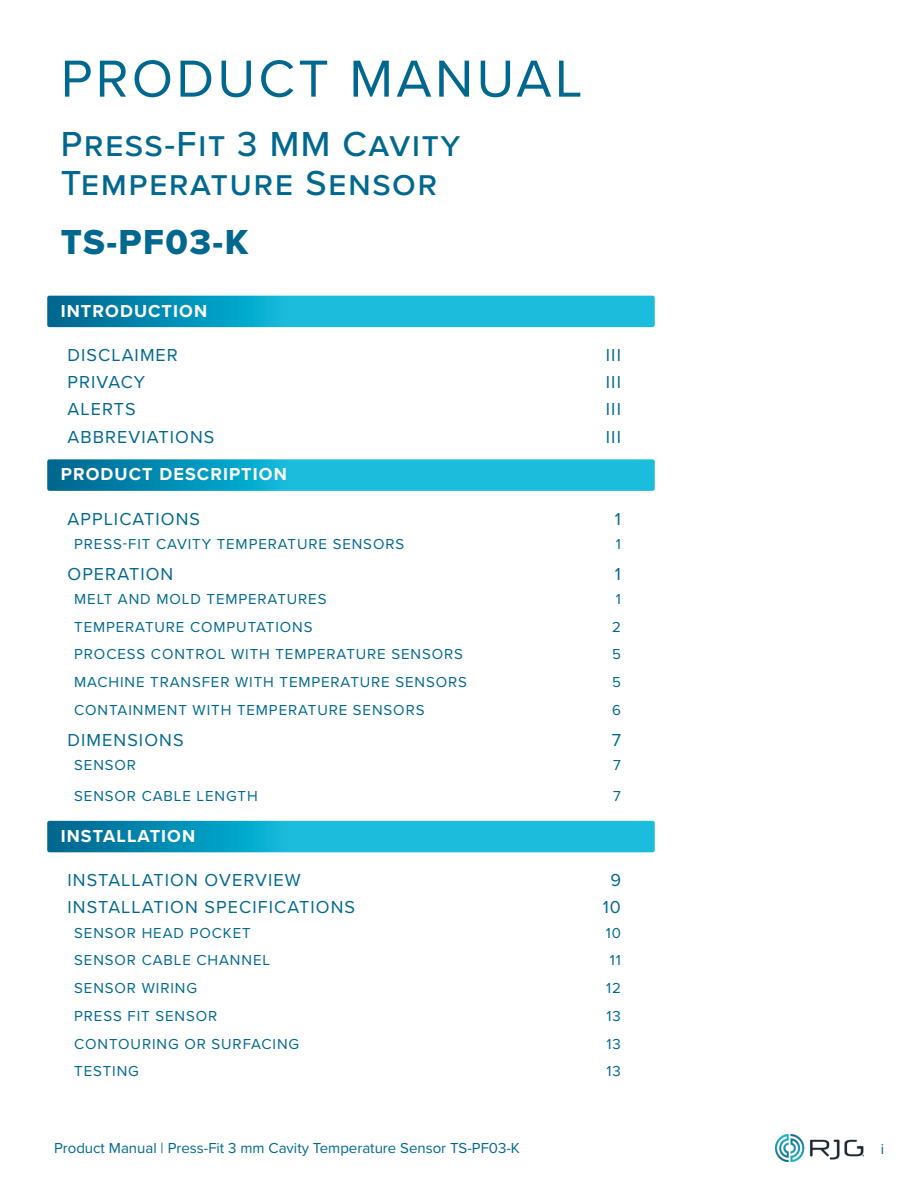
<style>
.page{position:relative;width:918px;height:1188px;background:#fff}
.page>*{position:absolute;margin:0;border:0;box-sizing:border-box;transform-origin:0 0}
.t1{font:54px "Proxima Nova";letter-spacing:.06em;color:#00688f}
.t2{font:500 36px/39px "Proxima Nova";letter-spacing:.04em;color:#00688f}
.t3{font:36px "Proxima Nova Extrabld";letter-spacing:.04em;color:#00688f}
.t4{font:18px "Proxima Nova";letter-spacing:.06em;color:#00688f}
.t5{font:700 18px "Proxima Nova";letter-spacing:.06em;color:#fff}
.t6{font:15px "Proxima Nova";letter-spacing:.06em;color:#00688f}
.t7{font:15px "Proxima Nova";color:#00688f}
</style>
<div class="page">
<img style="left:776px;top:1134px;width:88px;height:27px">
<svg style="left:47px;top:296px;width:608px;height:31px;background:#12a9cc"></svg>
<svg style="left:47px;top:459px;width:608px;height:32px;background:#15abcd"></svg>
<svg style="left:47px;top:821px;width:608px;height:31px;background:#12a9cc"></svg>
<h1 class="t1" style="left:61px;top:38px;width:523px">PRODUCT MANUAL</h1>
<h2 class="t2" style="left:61px;top:123px;width:401px">Press‑Fit 3 MM Cavity<br>Temperature Sensor</h2>
<h2 class="t3" style="left:61px;top:215px;width:189px">TS‑PF03‑K</h2>
<p class="t5" style="left:61px;top:297px;width:148px">INTRODUCTION</p>
<p class="t4" style="left:68px;top:341px;width:112px">DISCLAIMER</p>
<p class="t4" style="left:606px;top:341px;width:17px">III</p>
<p class="t4" style="left:68px;top:369px;width:79px">PRIVACY</p>
<p class="t4" style="left:606px;top:369px;width:17px">III</p>
<p class="t4" style="left:68px;top:396px;width:70px">ALERTS</p>
<p class="t4" style="left:606px;top:396px;width:17px">III</p>
<p class="t4" style="left:68px;top:423px;width:149px">ABBREVIATIONS</p>
<p class="t4" style="left:606px;top:423px;width:17px">III</p>
<p class="t5" style="left:61px;top:461px;width:228px">PRODUCT DESCRIPTION</p>
<p class="t4" style="left:68px;top:505px;width:134px">APPLICATIONS</p>
<p class="t4" style="left:615px;top:505px;width:8px">1</p>
<p class="t6" style="left:74px;top:533px;width:331px">PRESS-FIT CAVITY TEMPERATURE SENSORS</p>
<p class="t6" style="left:616px;top:533px;width:7px">1</p>
<p class="t4" style="left:68px;top:560px;width:107px">OPERATION</p>
<p class="t4" style="left:615px;top:560px;width:8px">1</p>
<p class="t6" style="left:74px;top:588px;width:254px">MELT AND MOLD TEMPERATURES</p>
<p class="t6" style="left:616px;top:588px;width:7px">1</p>
<p class="t6" style="left:74px;top:615px;width:240px">TEMPERATURE COMPUTATIONS</p>
<p class="t6" style="left:612px;top:615px;width:10px">2</p>
<p class="t6" style="left:74px;top:643px;width:390px">PROCESS CONTROL WITH TEMPERATURE SENSORS</p>
<p class="t6" style="left:612px;top:643px;width:10px">5</p>
<p class="t6" style="left:74px;top:671px;width:394px">MACHINE TRANSFER WITH TEMPERATURE SENSORS</p>
<p class="t6" style="left:612px;top:671px;width:10px">5</p>
<p class="t6" style="left:74px;top:699px;width:352px">CONTAINMENT WITH TEMPERATURE SENSORS</p>
<p class="t6" style="left:612px;top:699px;width:10px">6</p>
<p class="t4" style="left:68px;top:726px;width:118px">DIMENSIONS</p>
<p class="t4" style="left:612px;top:726px;width:11px">7</p>
<p class="t6" style="left:74px;top:754px;width:63px">SENSOR</p>
<p class="t6" style="left:613px;top:754px;width:9px">7</p>
<p class="t6" style="left:74px;top:784px;width:185px">SENSOR CABLE LENGTH</p>
<p class="t6" style="left:613px;top:784px;width:9px">7</p>
<p class="t5" style="left:61px;top:822px;width:136px">INSTALLATION</p>
<p class="t4" style="left:68px;top:867px;width:235px">INSTALLATION OVERVIEW</p>
<p class="t4" style="left:610px;top:867px;width:12px">9</p>
<p class="t4" style="left:68px;top:894px;width:289px">INSTALLATION SPECIFICATIONS</p>
<p class="t4" style="left:603px;top:894px;width:20px">10</p>
<p class="t6" style="left:74px;top:921px;width:178px">SENSOR HEAD POCKET</p>
<p class="t6" style="left:606px;top:921px;width:17px">10</p>
<p class="t6" style="left:74px;top:949px;width:197px">SENSOR CABLE CHANNEL</p>
<p class="t6" style="left:610px;top:949px;width:13px">11</p>
<p class="t6" style="left:74px;top:977px;width:124px">SENSOR WIRING</p>
<p class="t6" style="left:606px;top:977px;width:16px">12</p>
<p class="t6" style="left:74px;top:1005px;width:144px">PRESS FIT SENSOR</p>
<p class="t6" style="left:607px;top:1005px;width:16px">13</p>
<p class="t6" style="left:74px;top:1032px;width:226px">CONTOURING OR SURFACING</p>
<p class="t6" style="left:607px;top:1032px;width:16px">13</p>
<p class="t6" style="left:74px;top:1060px;width:66px">TESTING</p>
<p class="t6" style="left:607px;top:1060px;width:16px">13</p>
<p class="t7" style="left:54px;top:1136px;width:467px">Product Manual | Press-Fit 3 mm Cavity Temperature Sensor TS-PF03-K</p>
<p class="t6" style="left:881px;top:1137px;width:5px">i</p>
</div>
